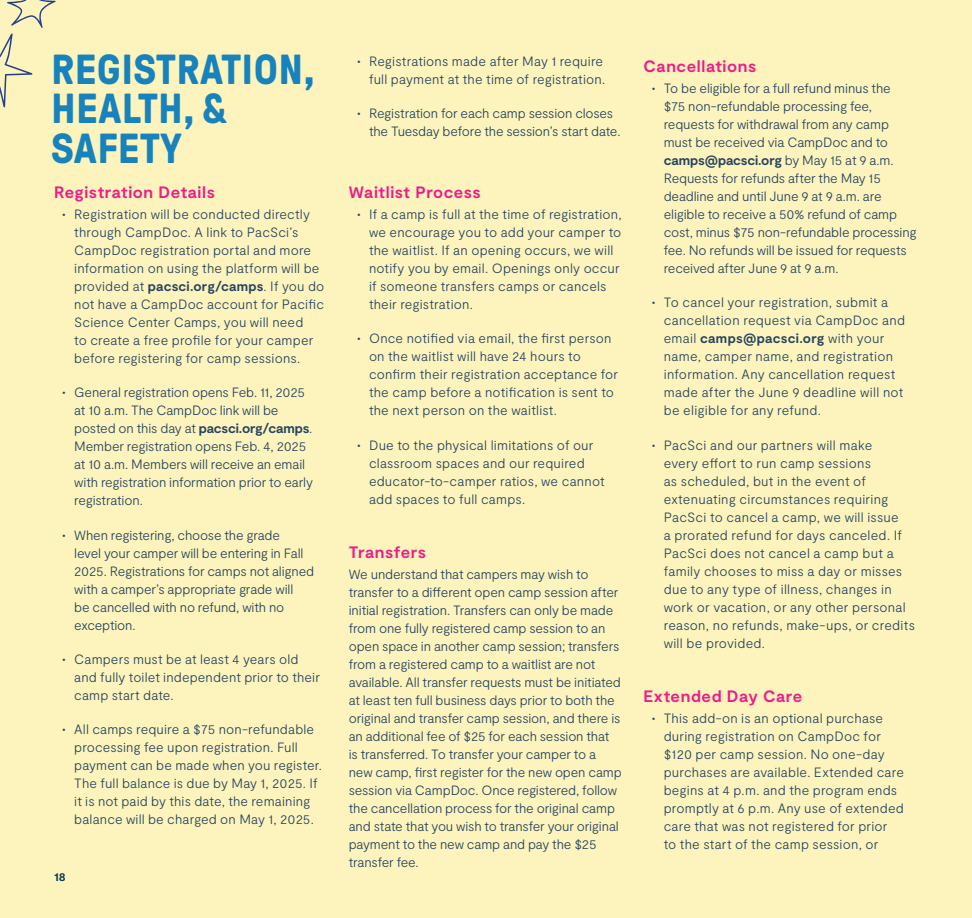
<style>
.page{position:relative;width:972px;height:918px;background:#fcf4bc}
.page>*{position:absolute;margin:0;border:0;box-sizing:border-box;transform-origin:0 0}
.Camp_Locations{font:700 42px "GT Pressura";letter-spacing:.01em;color:#1782bb}
.t1{font:700 16.5px "Moderat";letter-spacing:.035em;color:#ed1c8b}
.t2{font:300 13.5px/18px "Moderat";color:#264260}
.t3{font:300 13.5px/18px "Moderat";letter-spacing:.02em;color:#264260}
.t4{font:700 12px "Moderat";color:#063a5a}
.s1{font-weight:900}
.s2{font-weight:700}
</style>
<div class="page">
<svg style="left:0;top:0;width:56px;height:108px"></svg>
<p class="Camp_Locations" style="left:51px;top:47px;width:265px">REGISTRATION,</p>
<p class="Camp_Locations" style="left:51px;top:87px;width:177px">HEALTH, &amp;</p>
<p class="Camp_Locations" style="left:51px;top:126px;width:133px">SAFETY</p>
<p class="t1" style="left:54px;top:183px;width:163px">Registration Details</p>
<p class="t2" style="left:74px;top:206px;width:252px;text-indent:-12px"><span class="s1">•</span> Registration will be conducted directly through CampDoc. A link to PacSci’s CampDoc registration portal and more information on using the platform will be provided at <span class="s2">pacsci.org/camps</span>. If you do not have a CampDoc account for Pacific Science Center Camps, you will need<br>to create a free profile for your camper before registering for camp sessions.</p>
<p class="t2" style="left:74px;top:384px;width:240px;text-indent:-12px"><span class="s1">•</span> General registration opens Feb. 11, 2025 at 10 a.m. The CampDoc link will be posted on this day at <span class="s2">pacsci.org/camps</span>.<br>Member registration opens Feb. 4, 2025 at 10 a.m. Members will receive an email with registration information prior to early registration.</p>
<p class="t2" style="left:74px;top:526px;width:241px;text-indent:-12px"><span class="s1">•</span> When registering, choose the grade<br>level your camper will be entering in Fall 2025. Registrations for camps not aligned with a camper’s appropriate grade will<br>be cancelled with no refund, with no exception.</p>
<p class="t2" style="left:74px;top:650px;width:247px;text-indent:-12px"><span class="s1">•</span> Campers must be at least 4 years old and fully toilet independent prior to their camp start date.</p>
<p class="t2" style="left:74px;top:721px;width:249px;text-indent:-12px"><span class="s1">•</span> All camps require a $75 non-refundable processing fee upon registration. Full payment can be made when you register.<br>The full balance is due by May 1, 2025. If it is not paid by this date, the remaining balance will be charged on May 1, 2025.</p>
<p class="t4" style="left:54px;top:870px;width:13px">18</p>
<p class="t2" style="left:357px;top:53px;width:249px;text-align:right"><span class="s1">•</span> Registrations made after May 1 require full payment at the time of registration.</p>
<p class="t2" style="left:369px;top:105px;width:253px;text-indent:-12px"><span class="s1">•</span> Registration for each camp session closes the Tuesday before the session’s start date.</p>
<p class="t1" style="left:349px;top:183px;width:134px">Waitlist Process</p>
<p class="t2" style="left:369px;top:206px;width:254px;text-indent:-12px"><span class="s1">•</span> If a camp is full at the time of registration, we encourage you to add your camper to the waitlist. If an opening occurs, we will notify you by email. Openings only occur if someone transfers camps or cancels their registration.</p>
<p class="t2" style="left:369px;top:330px;width:251px;text-indent:-12px"><span class="s1">•</span> Once notified via email, the first person on the waitlist will have 24 hours to confirm their registration acceptance for the camp before a notification is sent to the next person on the waitlist.</p>
<p class="t2" style="left:369px;top:436px;width:237px;text-indent:-12px"><span class="s1">•</span> Due to the physical limitations of our classroom spaces and our required educator-to-camper ratios, we cannot add spaces to full camps.</p>
<p class="t1" style="left:349px;top:543px;width:79px">Transfers</p>
<p class="t2" style="left:349px;top:566px;width:275px">We understand that campers may wish to transfer to a different open camp session after initial registration. Transfers can only be made from one fully registered camp session to an open space in another camp session; transfers from a registered camp to a waitlist are not available. All transfer requests must be initiated at least ten full business days prior to both the original and transfer camp session, and there is an additional fee of $25 for each session that is transferred. To transfer your camper to a new camp, first register for the new open camp session via CampDoc. Once registered, follow the cancellation process for the original camp and state that you wish to transfer your original payment to the new camp and pay the $25 transfer fee.</p>
<p class="t1" style="left:644px;top:57px;width:114px">Cancellations</p>
<p class="t2" style="left:664px;top:80px;width:254px;text-indent:-12px"><span class="s1">•</span> To be eligible for a full refund minus the<br>$75 non-refundable processing fee, requests for withdrawal from any camp must be received via CampDoc and to <span class="s2">camps@pacsci.org</span> by May 15 at 9 a.m.<br>Requests for refunds after the May 15 deadline and until June 9 at 9 a.m. are eligible to receive a 50% refund of camp cost, minus $75 non-refundable processing fee. No refunds will be issued for requests received after June 9 at 9 a.m.</p>
<p class="t3" style="left:664px;top:294px;width:243px;text-indent:-12px"><span class="s1">•</span> To cancel your registration, submit a cancellation request via CampDoc and email <span class="s2">camps@pacsci.org</span> with your name, camper name, and registration information. Any cancellation request made after the June 9 deadline will not be eligible for any refund.</p>
<p class="t2" style="left:664px;top:436px;width:253px;text-indent:-12px"><span class="s1">•</span> PacSci and our partners will make<br>every effort to run camp sessions<br>as scheduled, but in the event of extenuating circumstances requiring PacSci to cancel a camp, we will issue<br>a prorated refund for days canceled. If PacSci does not cancel a camp but a family chooses to miss a day or misses due to any type of illness, changes in work or vacation, or any other personal reason, no refunds, make-ups, or credits will be provided.</p>
<p class="t1" style="left:644px;top:687px;width:160px">Extended Day Care</p>
<p class="t2" style="left:664px;top:710px;width:242px;text-indent:-12px"><span class="s1">•</span> This add-on is an optional purchase during registration on CampDoc for $120 per camp session. No one-day purchases are available. Extended care begins at 4 p.m. and the program ends promptly at 6 p.m. Any use of extended care that was not registered for prior<br>to the start of the camp session, or</p>
</div>
